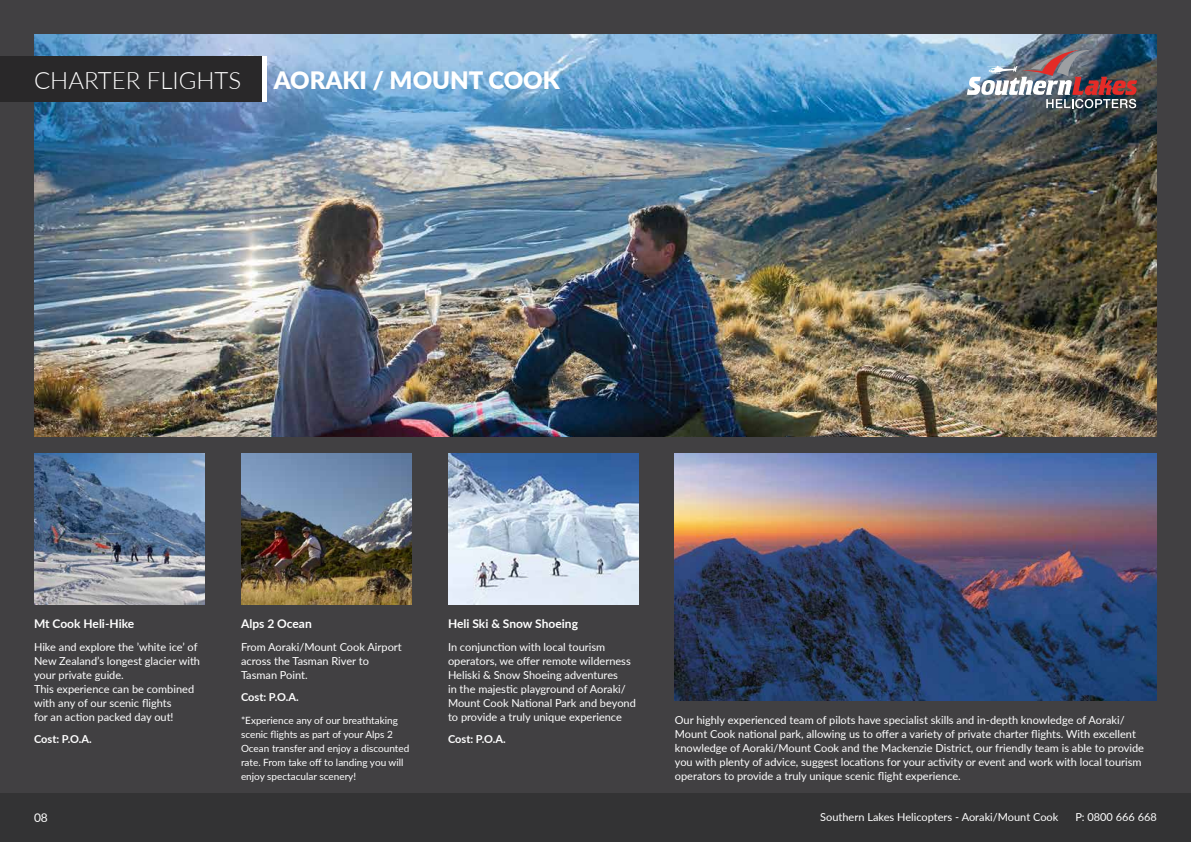
<style>
.page{position:relative;width:1191px;height:842px;background:#414042}
.page>*{position:absolute;margin:0;border:0;box-sizing:border-box;transform-origin:0 0}
.t1{font:900 24px "Lato";color:#fff}
.t2{font:300 24px "Lato";color:#fff}
.t3{font:700 12px "Lato";color:#fff}
.t4{font:12px "Lato";color:#fff}
.t5{font:11px/14px "Lato";color:#fff}
.t6{font:700 11px "Lato";color:#fff}
.t7{font:10px/14px "Lato";color:#fff}
</style>
<div class="page">
<img style="left:34px;top:34px;width:1123px;height:403px">
<div style="left:0;top:794px;width:1191px;height:48px;background:#333334"></div>
<div style="left:0;top:57px;width:264px;height:45px;background:#292829"></div>
<hr style="left:262px;top:57px;width:4px;height:45px;background:#fff">
<img style="left:675px;top:454px;width:482px;height:246px">
<img style="left:241px;top:454px;width:170px;height:150px">
<img style="left:448px;top:454px;width:190px;height:150px">
<img style="left:34px;top:454px;width:170px;height:150px">
<img style="left:967px;top:48px;width:170px;height:60px">
<h1 class="t2" style="left:34px;top:64px;width:209px">CHARTER FLIGHTS</h1>
<h1 class="t1" style="left:274px;top:62px;width:287px">AORAKI / MOUNT COOK</h1>
<p class="t3" style="left:34px;top:615px;width:102px">Mt Cook Heli-Hike</p>
<p class="t5" style="left:34px;top:639px;width:168px">Hike and explore the ’white ice’ of<br>New Zealand’s longest glacier with your private guide.<br>This experience can be combined with any of our scenic flights<br>for an action packed day out!</p>
<p class="t6" style="left:34px;top:731px;width:59px">Cost: P.O.A.</p>
<p class="t4" style="left:34px;top:809px;width:15px">08</p>
<p class="t3" style="left:241px;top:615px;width:72px">Alps 2 Ocean</p>
<p class="t5" style="left:241px;top:639px;width:162px">From Aoraki/Mount Cook Airport across the Tasman River to<br>Tasman Point.</p>
<p class="t6" style="left:241px;top:689px;width:59px">Cost: P.O.A.</p>
<p class="t7" style="left:241px;top:712px;width:170px">*Experience any of our breathtaking scenic flights as part of your Alps 2<br>Ocean transfer and enjoy a discounted rate. From take off to landing you will enjoy spectacular scenery!</p>
<p class="t3" style="left:448px;top:615px;width:131px">Heli Ski &amp; Snow Shoeing</p>
<p class="t5" style="left:448px;top:639px;width:189px">In conjunction with local tourism operators, we offer remote wilderness Heliski &amp; Snow Shoeing adventures<br>in the majestic playground of Aoraki/ Mount Cook National Park and beyond to provide a truly unique experience</p>
<p class="t6" style="left:448px;top:731px;width:59px">Cost: P.O.A.</p>
<p class="t5" style="left:675px;top:712px;width:471px">Our highly experienced team of pilots have specialist skills and in-depth knowledge of Aoraki/ Mount Cook national park, allowing us to offer a variety of private charter flights. With excellent knowledge of Aoraki/Mount Cook and the Mackenzie District, our friendly team is able to provide you with plenty of advice, suggest locations for your activity or event and work with local tourism operators to provide a truly unique scenic flight experience.</p>
<p class="t5" style="left:820px;top:810px;width:240px">Southern Lakes Helicopters - Aoraki/Mount Cook</p>
<p class="t5" style="left:1075px;top:810px;width:83px">P: 0800 666 668</p>
</div>
